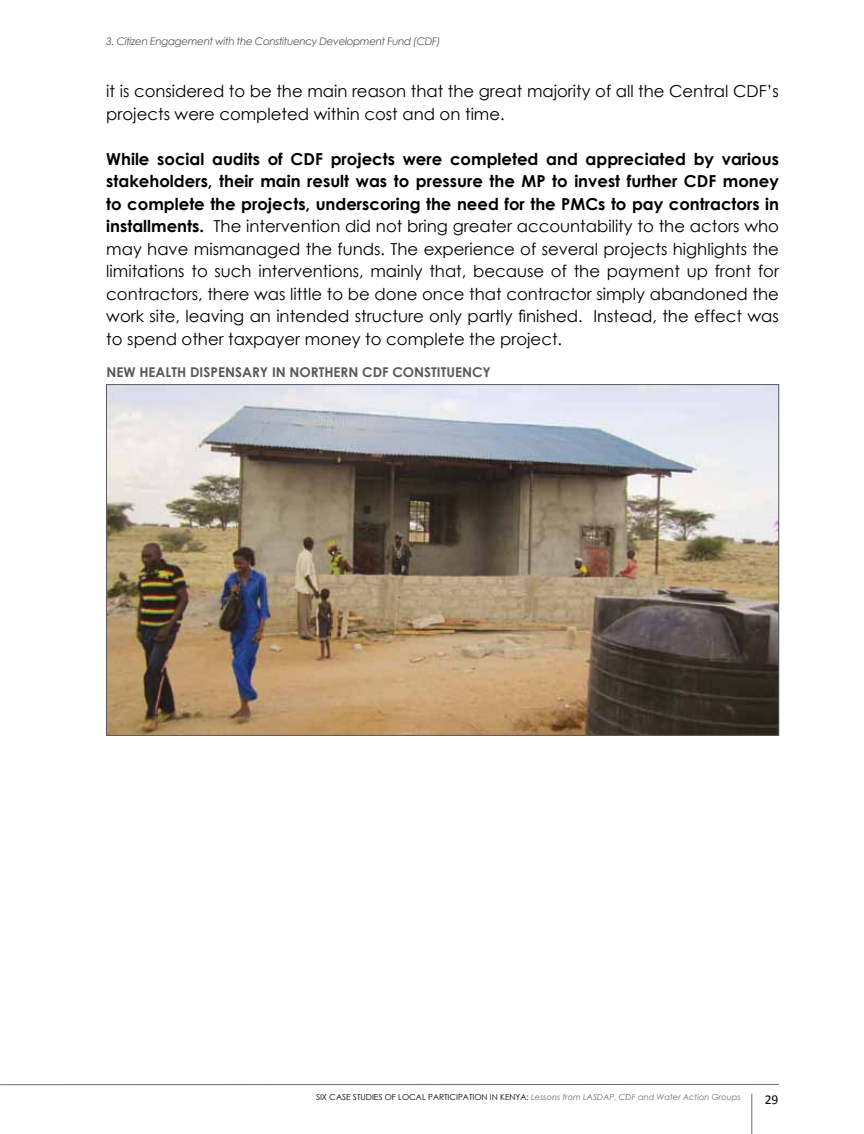
<style>
.page{position:relative;width:864px;height:1134px;background:#fff}
.page>*{position:absolute;margin:0;border:0;box-sizing:border-box;transform-origin:0 0}
.t1{font:16.5px/22.5px "Century Gothic";color:#000}
.t2{font:700 13.5px "Century Gothic";color:#58595b}
.t3{font:13.5px "Calibri";color:#000}
.t4{font:italic 10.5px "Century Gothic";letter-spacing:-.04em;color:#58595b}
.t5{font:italic 8.25px "Century Gothic";color:#6d6e71}
.t6{font:8.25px "Century Gothic";color:#000}
.s1{font-weight:700}
.s2{font-style:normal;color:#000}
</style>
<div class="page">
<hr style="left:752px;top:1094px;width:1px;height:40px;background:#6d6e71">
<hr style="left:1px;top:1084px;width:778px;height:1px;background:#6d6e71">
<img style="left:108px;top:386px;width:669px;height:348px">
<p class="t4" style="left:106px;top:34px;width:336px">3. Citizen Engagement with the Constituency Development Fund (CDF)</p>
<p class="t1" style="left:106px;top:80px;width:674px">it is considered to be the main reason that the great majority of all the Central CDF’s projects were completed within cost and on time.</p>
<p class="t1" style="left:106px;top:147px;width:674px;text-align:justify"><span class="s1">While social audits of CDF projects were completed and appreciated by various stakeholders, their main result was to pressure the MP to invest further CDF money to complete the projects, underscoring the need for the PMCs to pay contractors in installments.</span> The intervention did not bring greater accountability to the actors who may have mismanaged the funds. The experience of several projects highlights the limitations to such interventions, mainly that, because of the payment up front for contractors, there was little to be done once that contractor simply abandoned the work site, leaving an intended structure only partly finished. Instead, the effect was to spend other taxpayer money to complete the project.</p>
<p class="t2" style="left:106px;top:362px;width:386px">N ew h ealth dispensary in North ern CDF Constituency</p>
<p class="t6" style="left:316px;top:1091px;width:26px">Six Case</p>
<p class="t6" style="left:353px;top:1091px;width:56px">Studies of Local</p>
<p class="t5" style="left:428px;top:1091px;width:314px"><span class="s2">Partic ipation in Ken ya:</span> Lessons from LASDAP, CDF and Water Action Groups</p>
<p class="t3" style="left:765px;top:1091px;width:15px">29</p>
</div>
